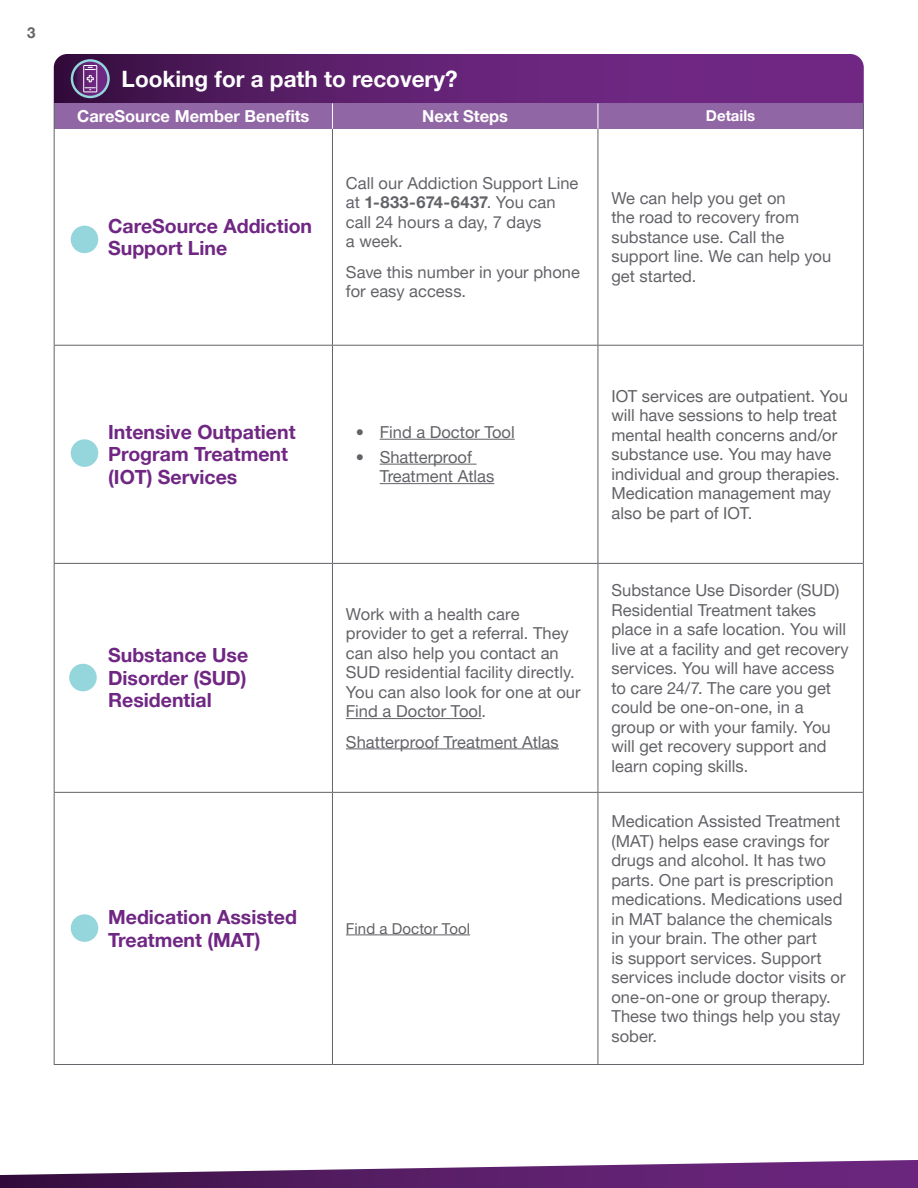
<style>
.page{position:relative;width:918px;height:1188px;background:#fff}
.page>*{position:absolute;margin:0;border:0;box-sizing:border-box;transform-origin:0 0}
.t1{font:700 22.5px "Helvetica Neue LT Pro";color:#fff}
.t2{font:700 19.5px/22.5px "Helvetica Neue LT Pro";color:#702784}
.t3{font:16.5px/19.5px "Helvetica Neue LT Pro";color:#626368}
.t4{font:16.5px/19.5px "Helvetica Neue LT Pro";letter-spacing:.005em;color:#606165}
.t5{font:700 16.5px "Helvetica Neue LT Pro";color:#fff}
.t6{font:15px "Helvetica Neue LT Pro";letter-spacing:.005em;color:#606165}
.t7{font:700 15px "Helvetica Neue LT Pro";color:#fff}
.t8{font:700 15px "Helvetica Neue LT Pro";color:#626368}
.s1{font-weight:700}
</style>
<div class="page">
<hr style="left:346px;top:935px;width:124px;height:1px;background:#606165">
<hr style="left:54px;top:129px;width:1px;height:216px;background:#626368">
<hr style="left:863px;top:129px;width:1px;height:216px;background:#626368">
<hr style="left:54px;top:345px;width:278px;height:1px;background:#626368">
<hr style="left:54px;top:346px;width:1px;height:217px;background:#626368">
<hr style="left:332px;top:345px;width:266px;height:1px;background:#626368">
<hr style="left:598px;top:345px;width:266px;height:1px;background:#626368">
<hr style="left:863px;top:346px;width:1px;height:217px;background:#626368">
<hr style="left:54px;top:563px;width:278px;height:1px;background:#626368">
<hr style="left:54px;top:564px;width:1px;height:228px;background:#626368">
<hr style="left:332px;top:563px;width:266px;height:1px;background:#626368">
<hr style="left:598px;top:563px;width:266px;height:1px;background:#626368">
<hr style="left:863px;top:564px;width:1px;height:228px;background:#626368">
<hr style="left:54px;top:792px;width:278px;height:1px;background:#626368">
<hr style="left:54px;top:793px;width:1px;height:271px;background:#626368">
<hr style="left:332px;top:792px;width:266px;height:1px;background:#626368">
<hr style="left:598px;top:792px;width:266px;height:1px;background:#626368">
<hr style="left:863px;top:793px;width:1px;height:271px;background:#626368">
<hr style="left:54px;top:1064px;width:278px;height:1px;background:#626368">
<hr style="left:332px;top:1064px;width:266px;height:1px;background:#626368">
<hr style="left:598px;top:1064px;width:266px;height:1px;background:#626368">
<hr style="left:332px;top:129px;width:1px;height:216px;background:#626368">
<hr style="left:598px;top:129px;width:1px;height:216px;background:#626368">
<hr style="left:332px;top:346px;width:1px;height:217px;background:#626368">
<hr style="left:598px;top:346px;width:1px;height:217px;background:#626368">
<hr style="left:332px;top:564px;width:1px;height:228px;background:#626368">
<hr style="left:598px;top:564px;width:1px;height:228px;background:#626368">
<hr style="left:332px;top:793px;width:1px;height:271px;background:#626368">
<hr style="left:598px;top:793px;width:1px;height:271px;background:#626368">
<hr style="left:380px;top:439px;width:135px;height:1px;background:#626368">
<hr style="left:380px;top:464px;width:97px;height:1px;background:#626368">
<hr style="left:380px;top:483px;width:114px;height:1px;background:#626368">
<hr style="left:346px;top:718px;width:136px;height:1px;background:#626368">
<hr style="left:346px;top:748px;width:213px;height:1px;background:#626368">
<div style="left:71px;top:226px;width:27px;height:27px;background:#94d6dc;border-radius:50%"></div>
<div style="left:71px;top:439px;width:27px;height:28px;background:#94d6dc;border-radius:50%"></div>
<div style="left:69px;top:664px;width:28px;height:27px;background:#94d6dc;border-radius:50%"></div>
<div style="left:71px;top:914px;width:27px;height:28px;background:#94d6dc;border-radius:50%"></div>
<svg style="left:54px;top:54px;width:810px;height:75px;background:#713a82"></svg>
<svg style="left:0;top:1160px;width:918px;height:28px"></svg>
<p class="t8" style="left:27px;top:23px;width:10px">3</p>
<h4 class="t1" style="left:122px;top:65px;width:337px">Looking for a path to recovery?</h4>
<p class="t5" style="left:77px;top:106px;width:234px">CareSource Member Benefits</p>
<p class="t5" style="left:422px;top:106px;width:87px">Next Steps</p>
<p class="t7" style="left:706px;top:107px;width:51px">Details</p>
<p class="t2" style="left:108px;top:214px;width:206px">CareSource Addiction<br>Support Line</p>
<p class="t3" style="left:346px;top:173px;width:234px">Call our Addiction Support Line at <span class="s1">1-833-674-6437</span>. You can call 24 hours a day, 7 days<br>a week.</p>
<p class="t3" style="left:346px;top:261px;width:236px">Save this number in your phone for easy access.</p>
<p class="t3" style="left:611px;top:188px;width:221px">We can help you get on<br>the road to recovery from substance use. Call the support line. We can help you get started.</p>
<p class="t2" style="left:108px;top:420px;width:189px">Intensive Outpatient<br>Program Treatment (IOT) Services</p>
<p class="t3" style="left:356px;top:422px;width:161px">• Find a Doctor Tool</p>
<p class="t3" style="left:380px;top:447px;width:116px;text-indent:-24px">• Shatterproof<br>Treatment Atlas</p>
<p class="t2" style="left:108px;top:644px;width:142px;text-align:justify">Substance Use Disorder (SUD)<br>Residential</p>
<p class="t3" style="left:346px;top:604px;width:236px">Work with a health care provider to get a referral. They can also help you contact an<br>SUD residential facility directly.<br>You can also look for one at our<br>Find a Doctor Tool.</p>
<p class="t3" style="left:346px;top:732px;width:214px">Shatterproof Treatment Atlas</p>
<p class="t2" style="left:108px;top:906px;width:190px">Medication Assisted<br>Treatment (MAT)</p>
<p class="t6" style="left:346px;top:919px;width:126px">Find a Doctor Tool</p>
<p class="t4" style="left:611px;top:386px;width:238px">IOT services are outpatient. You will have sessions to help treat mental health concerns and/or substance use. You may have individual and group therapies.<br>Medication management may also be part of IOT.</p>
<p class="t3" style="left:611px;top:580px;width:239px">Substance Use Disorder (SUD)<br>Residential Treatment takes place in a safe location. You will live at a facility and get recovery services. You will have access to care 24/7. The care you get could be one-on-one, in a group or with your family. You will get recovery support and learn coping skills.</p>
<p class="t3" style="left:611px;top:811px;width:236px">Medication Assisted Treatment (MAT) helps ease cravings for drugs and alcohol. It has two parts. One part is prescription medications. Medications used in MAT balance the chemicals in your brain. The other part<br>is support services. Support services include doctor visits or one-on-one or group therapy.<br>These two things help you stay sober.</p>
</div>
